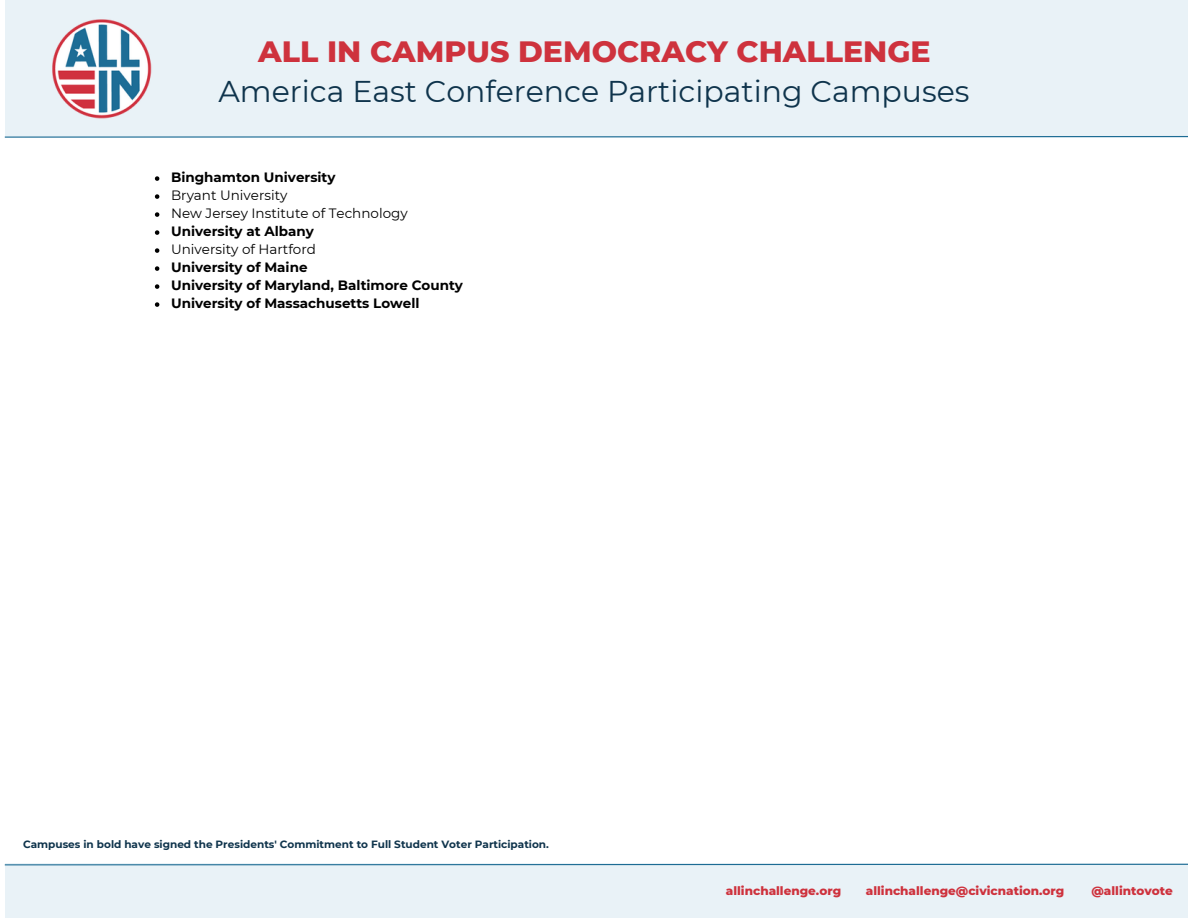
<style>
.page{position:relative;width:1188px;height:918px;background:#fff}
.page>*{position:absolute;margin:0;border:0;box-sizing:border-box;transform-origin:0 0}
.t1{font:30px "Montserrat";color:#0f344c}
.t2{font:800 30px "Montserrat";color:#ce323d}
.t3{font:700 13.5px "Montserrat";color:#000}
.t4{font:13.5px "Montserrat";color:#000}
.t5{font:800 12px "Montserrat";color:#ce323d}
.t6{font:700 10.5px "Montserrat";color:#0f344c}
</style>
<div class="page">
<div style="left:5px;top:0;width:1183px;height:137px;background:#e9f2f7"></div>
<img style="left:52px;top:19px;width:100px;height:100px">
<div style="left:5px;top:864px;width:1183px;height:54px;background:#e9f2f7"></div>
<svg style="left:4px;top:136px;width:1184px;height:2px;background:#75a5be"></svg>
<svg style="left:4px;top:863px;width:1184px;height:3px;background:#9cbfd1"></svg>
<svg style="left:155px;top:176px;width:4px;height:5px"></svg>
<svg style="left:155px;top:194px;width:4px;height:5px"></svg>
<svg style="left:155px;top:212px;width:4px;height:5px"></svg>
<svg style="left:155px;top:230px;width:4px;height:5px"></svg>
<svg style="left:155px;top:248px;width:4px;height:5px"></svg>
<svg style="left:155px;top:266px;width:4px;height:5px"></svg>
<svg style="left:155px;top:284px;width:4px;height:5px"></svg>
<svg style="left:155px;top:302px;width:4px;height:5px"></svg>
<h1 class="t2" style="left:258px;top:33px;width:674px">ALL IN CAMPUS DEMOCRACY CHALLENGE</h1>
<h2 class="t1" style="left:218px;top:73px;width:753px">America East Conference Participating Campuses</h2>
<p class="t3" style="left:171px;top:169px;width:166px">Binghamton University</p>
<p class="t4" style="left:171px;top:187px;width:118px">Bryant University</p>
<p class="t4" style="left:171px;top:205px;width:238px">New Jersey Institute of Technology</p>
<p class="t3" style="left:171px;top:223px;width:144px">University at Albany</p>
<p class="t4" style="left:171px;top:241px;width:146px">University of Hartford</p>
<p class="t3" style="left:171px;top:259px;width:138px">University of Maine</p>
<p class="t3" style="left:171px;top:277px;width:293px">University of Maryland, Baltimore County</p>
<p class="t3" style="left:171px;top:295px;width:250px">University of Massachusetts Lowell</p>
<p class="t6" style="left:23px;top:837px;width:527px">Campuses in bold have signed the Presidents' Commitment to Full Student Voter Participation.</p>
<h4 class="t5" style="left:726px;top:883px;width:117px">allinchallenge.org</h4>
<h4 class="t5" style="left:866px;top:883px;width:200px">allinchallenge@civicnation.org</h4>
<h4 class="t5" style="left:1092px;top:883px;width:83px">@allintovote</h4>
</div>
